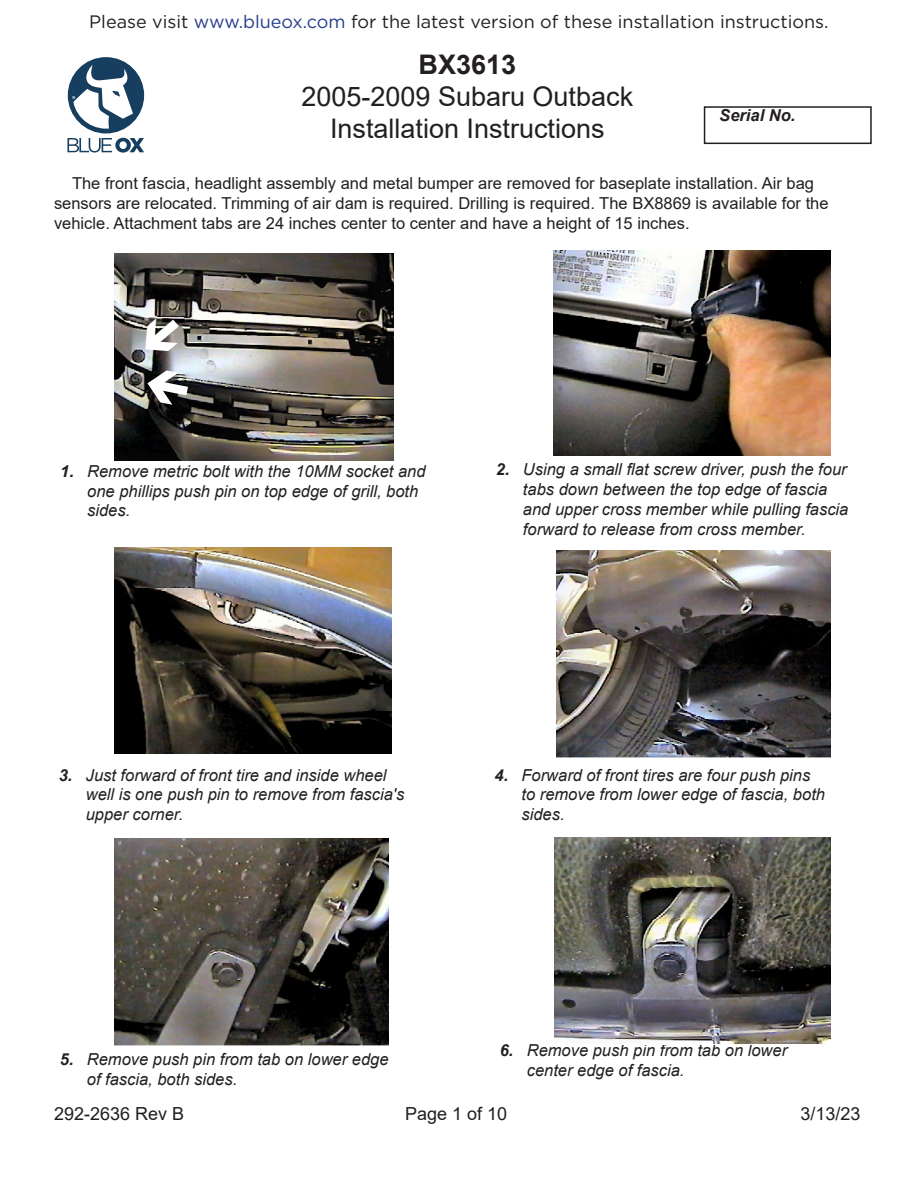
<style>
.page{position:relative;width:918px;height:1188px;background:#fff}
.page>*{position:absolute;margin:0;border:0;box-sizing:border-box;transform-origin:0 0}
.t1{font:27px/32.4px "Arial";color:#231f20;text-align:center}
.t2{font:700 27px "Arial";color:#231f20}
.t3{font:18px "Gotham";color:#231f20}
.t4{font:18px "Arial";color:#231f20}
.Caption_-_Helv_-_11{font:italic 16.5px/19.8px "Arial";color:#231f20}
.t5{font:16.5px/19.8px "Arial";color:#231f20}
.Caption_-_Helv_-_11-2{font:italic 700 16.5px "Arial";color:#231f20}
.s1{color:#253f8e}
.s2{font-weight:700}
</style>
<div class="page">
<svg style="left:67px;top:138px;width:77px;height:15px"></svg>
<div style="left:68px;top:57px;width:76px;height:76px;border:5px solid #163e5e;border-radius:50%"></div>
<svg style="left:71px;top:59px;width:71px;height:71px"></svg>
<div style="left:704px;top:106px;width:168px;height:38px;border:2px solid #231f20"></div>
<img style="left:115px;top:253px;width:279px;height:209px">
<img style="left:553px;top:250px;width:277px;height:206px">
<img style="left:115px;top:547px;width:276px;height:207px">
<img style="left:556px;top:550px;width:274px;height:207px">
<img style="left:115px;top:839px;width:273px;height:206px">
<img style="left:555px;top:837px;width:275px;height:207px">
<svg style="left:147px;top:366px;width:45px;height:44px;background:#343536"></svg>
<svg style="left:146px;top:317px;width:35px;height:34px"></svg>
<p class="t3" style="left:89px;top:10px;width:741px">Please visit <span class="s1">www.blueox.com</span> for the latest version of these installation instructions.</p>
<h1 class="t2" style="left:419px;top:45px;width:99px">BX3613</h1>
<h1 class="t1" style="left:302px;top:80px;width:333px">2005-2009 Subaru Outback<br>Installation Instructions</h1>
<p class="Caption_-_Helv_-_11-2" style="left:719px;top:104px;width:78px">Serial No.</p>
<p class="t5" style="left:54px;top:173px;width:776px;text-indent:18px">The front fascia, headlight assembly and metal bumper are removed for baseplate installation. Air bag sensors are relocated. Trimming of air dam is required. Drilling is required. The BX8869 is available for the vehicle. Attachment tabs are 24 inches center to center and have a height of 15 inches.</p>
<p class="Caption_-_Helv_-_11" style="left:87px;top:461px;width:340px;text-indent:-27px"><span class="s2">1.</span> Remove metric bolt with the 10MM socket and one phillips push pin on top edge of grill, both sides.</p>
<p class="Caption_-_Helv_-_11" style="left:523px;top:460px;width:327px;text-indent:-27px"><span class="s2">2.</span> Using a small flat screw driver, push the four tabs down between the top edge of fascia and upper cross member while pulling fascia forward to release from cross member.</p>
<p class="Caption_-_Helv_-_11" style="left:86px;top:765px;width:320px;text-indent:-27px"><span class="s2">3.</span> Just forward of front tire and inside wheel well is one push pin to remove from fascia's upper corner.</p>
<p class="Caption_-_Helv_-_11" style="left:522px;top:765px;width:305px;text-indent:-27px"><span class="s2">4.</span> Forward of front tires are four push pins to remove from lower edge of fascia, both sides.</p>
<p class="Caption_-_Helv_-_11" style="left:87px;top:1050px;width:303px;text-indent:-27px"><span class="s2">5.</span> Remove push pin from tab on lower edge of fascia, both sides.</p>
<p class="Caption_-_Helv_-_11" style="left:527px;top:1041px;width:262px;text-indent:-27px"><span class="s2">6.</span> Remove push pin from tab on lower center edge of fascia.</p>
<p class="t4" style="left:54px;top:1101px;width:132px">292-2636 Rev B</p>
<p class="t4" style="left:405px;top:1101px;width:104px">Page 1 of 10</p>
<p class="t4" style="left:801px;top:1101px;width:62px">3/13/23</p>
</div>
